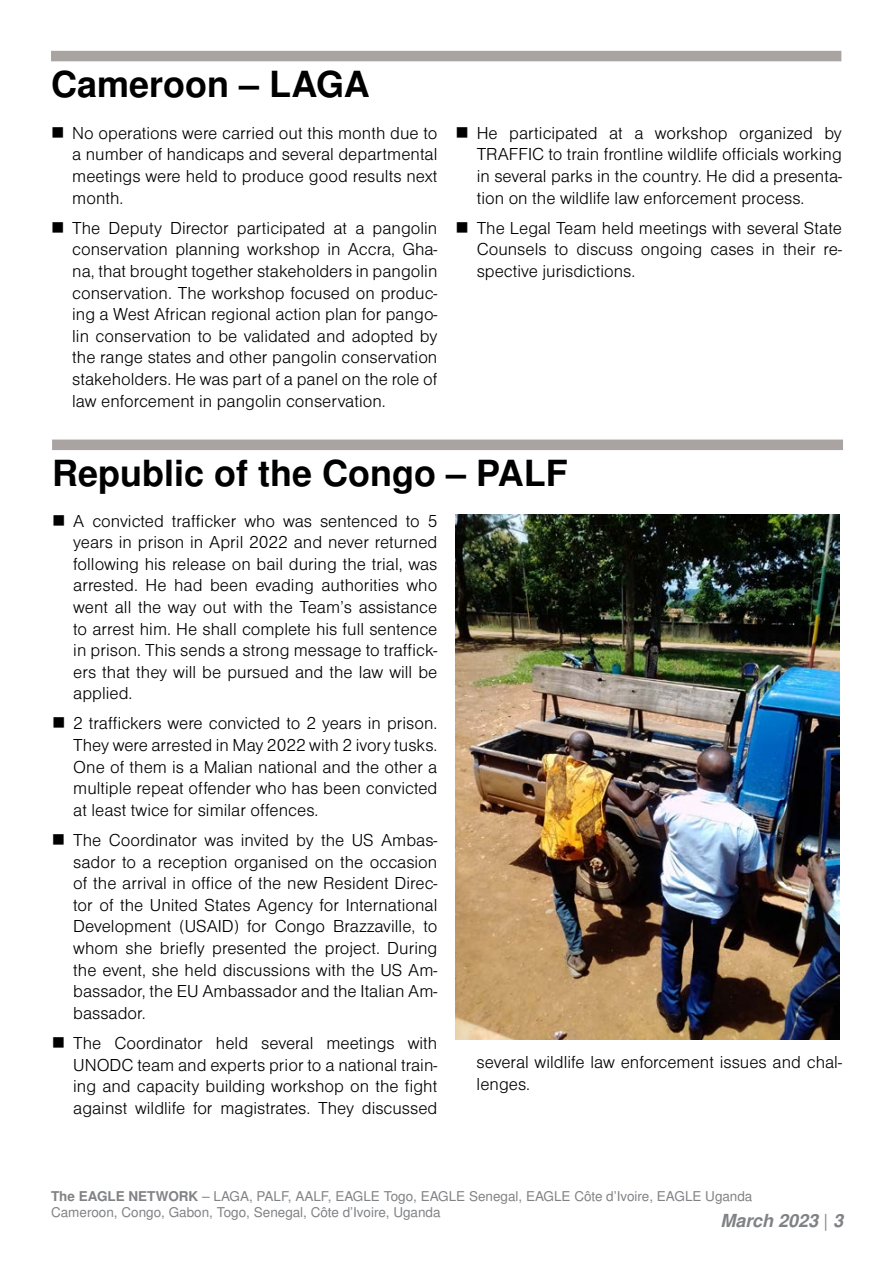
<style>
.page{position:relative;width:893px;height:1263px;background:#fff}
.page>*{position:absolute;margin:0;border:0;box-sizing:border-box;transform-origin:0 0}
.t1{font:700 36px "Nimbus Sans LOT";color:#000}
.t2{font:18px/21.6px "Nimbus Sans DOT Ligh";color:#000;text-align:justify}
.t3{font:italic 700 18px "Nimbus Sans LOT";color:#808285}
.t4{font:13.5px/16.2px "Nimbus Sans LOT";color:#808285}
.s1{font-weight:700}
.s2{font-weight:400;font-style:normal}
</style>
<div class="page">
<div style="left:51px;top:51px;width:790px;height:10px;background:#a9a3a1"></div>
<div style="left:52px;top:440px;width:791px;height:10px;background:#a9a3a1"></div>
<img style="left:455px;top:514px;width:384px;height:525px">
<h1 class="t1" style="left:51px;top:63px;width:320px">Cameroon – LAGA</h1>
<p class="t2" style="left:72px;top:122px;width:367px">No operations were carried out this month due to a number of handicaps and several departmental meetings were held to produce good results next month.</p>
<p class="t2" style="left:72px;top:217px;width:367px">The Deputy Director participated at a pangolin conservation planning workshop in Accra, Gha&shy;na, that brought together stakeholders in pangolin conservation. The workshop focused on produc&shy;ing a West African regional action plan for pango&shy;lin conservation to be validated and adopted by the range states and other pangolin conservation stakeholders. He was part of a panel on the role of law enforcement in pangolin conservation.</p>
<p class="t2" style="left:477px;top:122px;width:367px">He participated at a workshop organized by TRAFFIC to train frontline wildlife officials working in several parks in the country. He did a presenta&shy;tion on the wildlife law enforcement process.</p>
<p class="t2" style="left:477px;top:217px;width:367px">The Legal Team held meetings with several State Counsels to discuss ongoing cases in their re&shy;spective jurisdictions.</p>
<h1 class="t1" style="left:52px;top:452px;width:517px">Republic of the Congo – PALF</h1>
<p class="t2" style="left:73px;top:510px;width:366px">A convicted trafficker who was sentenced to 5 years in prison in April 2022 and never returned following his release on bail during the trial, was arrested. He had been evading authorities who went all the way out with the Team’s assistance to arrest him. He shall complete his full sentence in prison. This sends a strong message to traffick&shy;ers that they will be pursued and the law will be applied.</p>
<p class="t2" style="left:73px;top:713px;width:366px">2 traffickers were convicted to 2 years in prison.<br>They were arrested in May 2022 with 2 ivory tusks.<br>One of them is a Malian national and the other a multiple repeat offender who has been convicted at least twice for similar offences.</p>
<p class="t2" style="left:73px;top:829px;width:366px">The Coordinator was invited by the US Ambas&shy;sador to a reception organised on the occasion of the arrival in office of the new Resident Direc&shy;tor of the United States Agency for International Development (USAID) for Congo Brazzaville, to whom she briefly presented the project. During the event, she held discussions with the US Am&shy;bassador, the EU Ambassador and the Italian Am&shy;bassador.</p>
<p class="t2" style="left:73px;top:1032px;width:366px">The Coordinator held several meetings with UNODC team and experts prior to a national train&shy;ing and capacity building workshop on the fight against wildlife for magistrates. They discussed</p>
<p class="t2" style="left:477px;top:1051px;width:367px">several wildlife law enforcement issues and chal&shy;lenges.</p>
<p class="t4" style="left:51px;top:1189px;width:703px"><span class="s1">The EAGLE NETWORK</span> – LAGA, PALF, AALF, EAGLE Togo, EAGLE Senegal, EAGLE Côte d’Ivoire, EAGLE Uganda<br>Cameroon, Congo, Gabon, Togo, Senegal, Côte d’Ivoire, Uganda</p>
<p class="t3" style="left:720px;top:1210px;width:124px">March 2023 <span class="s2">|</span> 3</p>
</div>
